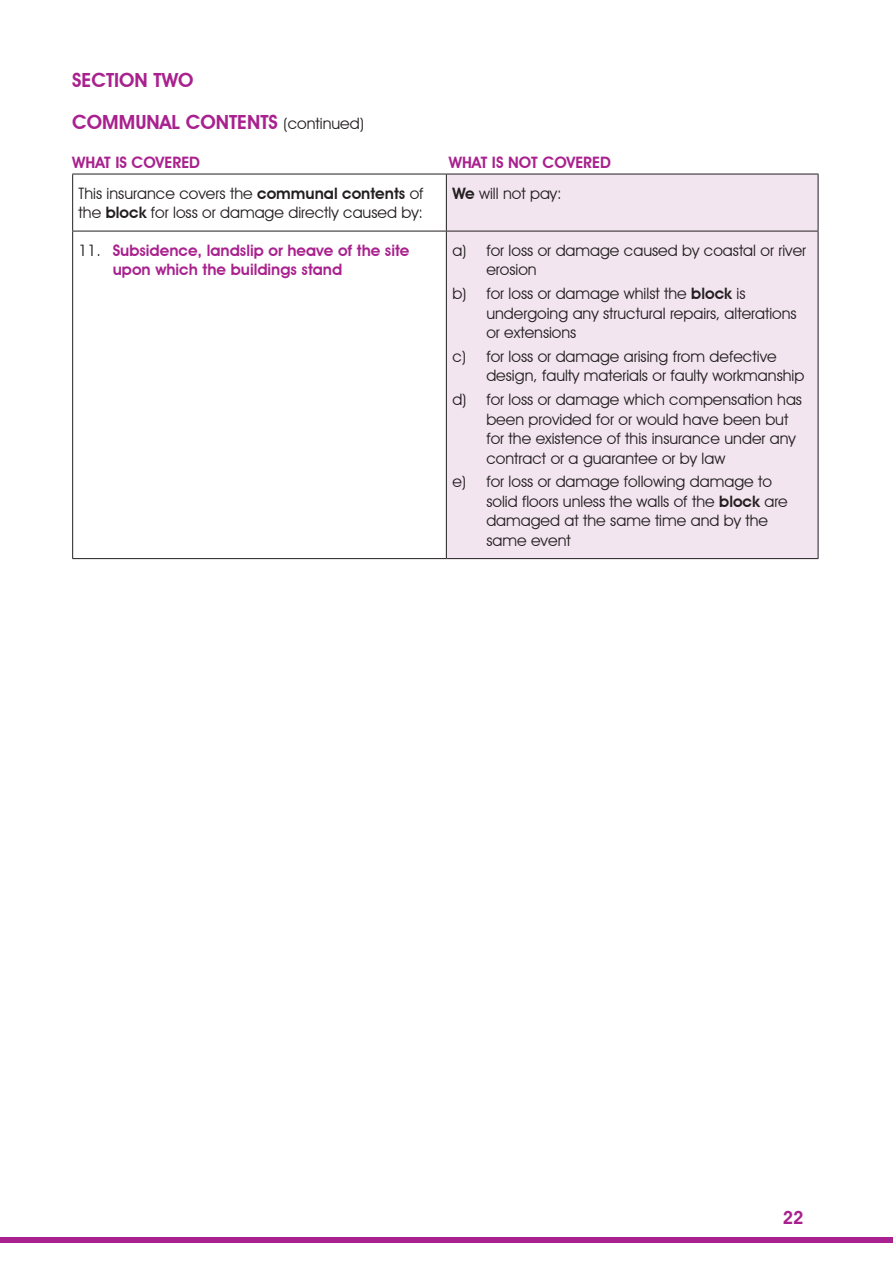
<style>
.page{position:relative;width:893px;height:1263px;background:#fff}
.page>*{position:absolute;margin:0;border:0;box-sizing:border-box;transform-origin:0 0}
.t1{font:600 19.5px "Avant Garde IT Cby BT";color:#a9218e}
.t2{font:600 18px "Avant Garde IT Cby BT";color:#a9218e}
.lettered_points{font:15.75px/19.5px "Avant Garde IT Cby BT";color:#231f20}
.Main_Header{font:15.75px/19.5px "Avant Garde IT Cby BT";color:#231f20}
.lettered_points-2{font:600 15.75px/19.5px "Avant Garde IT Cby BT";color:#a9218e}
.Numbered_points{font:600 15.75px "Avant Garde IT Cby BT";color:#a9218e}
.s1{font-weight:400;font-size:15.75px;color:#231f20}
.s2{font-weight:600}
.s3{font-weight:400;color:#231f20}
</style>
<div class="page">
<div style="left:0;top:1237px;width:893px;height:6px;background:#a9218e"></div>
<div style="left:447px;top:175px;width:371px;height:383px;background:#f3e5f0"></div>
<hr style="left:72px;top:174px;width:374px;height:1px;background:#231f20">
<hr style="left:72px;top:174px;width:1px;height:57px;background:#231f20">
<hr style="left:446px;top:174px;width:372px;height:1px;background:#231f20">
<hr style="left:446px;top:174px;width:1px;height:57px;background:#231f20">
<hr style="left:818px;top:174px;width:1px;height:57px;background:#231f20">
<hr style="left:72px;top:231px;width:374px;height:1px;background:#231f20">
<hr style="left:72px;top:231px;width:1px;height:327px;background:#231f20">
<hr style="left:446px;top:231px;width:372px;height:1px;background:#231f20">
<hr style="left:446px;top:231px;width:1px;height:327px;background:#231f20">
<hr style="left:818px;top:231px;width:1px;height:327px;background:#231f20">
<hr style="left:72px;top:558px;width:374px;height:1px;background:#231f20">
<hr style="left:446px;top:558px;width:372px;height:1px;background:#231f20">
<p class="t1" style="left:72px;top:68px;width:123px">SECTION TWO</p>
<p class="t1" style="left:72px;top:110px;width:293px">COMMUNAL CONTENTS <span class="s1">(continued)</span></p>
<p class="Numbered_points" style="left:72px;top:153px;width:129px">WHAT IS COVERED</p>
<p class="Numbered_points" style="left:449px;top:153px;width:164px">WHAT IS NOT COVERED</p>
<p class="Main_Header" style="left:79px;top:183px;width:346px">This insurance covers the <span class="s2">communal contents</span> of the <span class="s2">block</span> for loss or damage directly caused by:</p>
<p class="Main_Header" style="left:452px;top:183px;width:111px"><span class="s2">We</span> will not pay:</p>
<p class="lettered_points-2" style="left:113px;top:240px;width:298px;text-indent:-34px"><span class="s3">11.</span> Subsidence, landslip or heave of the site upon which the buildings stand</p>
<p class="lettered_points" style="left:486px;top:240px;width:321px;text-indent:-34px">a) for loss or damage caused by coastal or river erosion</p>
<p class="lettered_points" style="left:486px;top:284px;width:312px;text-indent:-34px">b) for loss or damage whilst the <span class="s2">block</span> is undergoing any structural repairs, alterations or extensions</p>
<p class="lettered_points" style="left:486px;top:346px;width:319px;text-indent:-34px">c) for loss or damage arising from defective design, faulty materials or faulty workmanship</p>
<p class="lettered_points" style="left:486px;top:390px;width:317px;text-indent:-34px">d) for loss or damage which compensation has been provided for or would have been but for the existence of this insurance under any contract or a guarantee or by law</p>
<p class="lettered_points" style="left:486px;top:472px;width:303px;text-indent:-34px">e) for loss or damage following damage to solid floors unless the walls of the <span class="s2">block</span> are damaged at the same time and by the same event</p>
<p class="t2" style="left:783px;top:1207px;width:22px">22</p>
</div>
